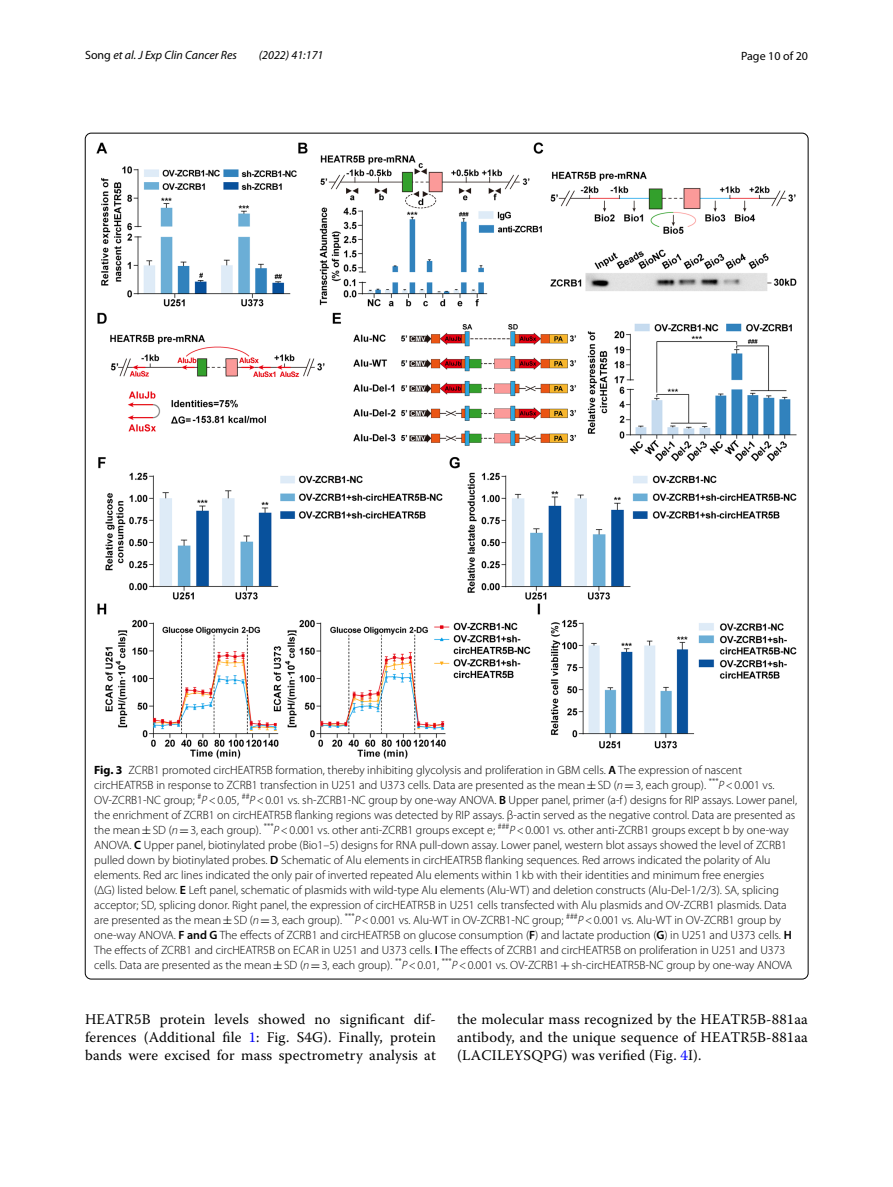
<style>
.page{position:relative;width:893px;height:1187px;background:#fff}
.page>*{position:absolute;margin:0;border:0;box-sizing:border-box;transform-origin:0 0}
.t1{font:14.7px/18px "Warnock Pro";letter-spacing:.01em;color:#000;text-align:justify}
.t2{font:300 12px/15px "Myriad Pro";color:#000}
.t3{font:italic 12px "Myriad Pro";color:#000}
.t4{font:12px "Myriad Pro";color:#000}
.s1{font-style:normal}
.s2{font-weight:700}
.s3{font-weight:600}
.s4{font-family:"MTSY";font-weight:400}
.s5{font-style:italic}
.s6{color:#00f}
</style>
<div class="page">
<img style="left:96px;top:142px;width:701px;height:616px">
<p class="t3" style="left:85px;top:48px;width:153px"><span class="s1">Song</span> et al. J Exp Clin Cancer Res</p>
<p class="t3" style="left:259px;top:48px;width:66px">(2022) 41:171</p>
<p class="t4" style="left:741px;top:48px;width:68px">Page 10 of 20</p>
<p class="t2" style="left:94px;top:762px;width:704px"><span class="s2">Fig. 3</span> ZCRB1 promoted circHEATR5B formation, thereby inhibiting glycolysis and proliferation in GBM cells. <span class="s3">A</span> The expression of nascent circHEATR5B in response to ZCRB1 transfection in U251 and U373 cells. Data are presented as the mean<span class="s4">±</span>SD (<span class="s5">n</span><span class="s4">=</span>3, each group). <sup>***</sup><span class="s5">P</span>&lt;0.001 vs.<br>OV-ZCRB1-NC group; <sup>#</sup><span class="s5">P</span>&lt;0.05, <sup>##</sup><span class="s5">P</span>&lt;0.01 vs. sh-ZCRB1-NC group by one-way ANOVA. <span class="s3">B</span> Upper panel, primer (a-f ) designs for RIP assays. Lower panel, the enrichment of ZCRB1 on circHEATR5B flanking regions was detected by RIP assays. β-actin served as the negative control. Data are presented as the mean<span class="s4">±</span>SD (<span class="s5">n</span><span class="s4">=</span>3, each group). <sup>***</sup><span class="s5">P</span>&lt;0.001 vs. other anti-ZCRB1 groups except e; <sup>###</sup><span class="s5">P</span>&lt;0.001 vs. other anti-ZCRB1 groups except b by one-way ANOVA. <span class="s3">C</span> Upper panel, biotinylated probe (Bio1–5) designs for RNA pull-down assay. Lower panel, western blot assays showed the level of ZCRB1 pulled down by biotinylated probes. <span class="s3">D</span> Schematic of Alu elements in circHEATR5B flanking sequences. Red arrows indicated the polarity of Alu elements. Red arc lines indicated the only pair of inverted repeated Alu elements within 1 kb with their identities and minimum free energies<br>(ΔG) listed below. <span class="s3">E</span> Left panel, schematic of plasmids with wild-type Alu elements (Alu-WT) and deletion constructs (Alu-Del-1/2/3). SA, splicing acceptor; SD, splicing donor. Right panel, the expression of circHEATR5B in U251 cells transfected with Alu plasmids and OV-ZCRB1 plasmids. Data are presented as the mean<span class="s4">±</span>SD (<span class="s5">n</span><span class="s4">=</span>3, each group). <sup>***</sup><span class="s5">P</span>&lt;0.001 vs. Alu-WT in OV-ZCRB1-NC group; <sup>###</sup><span class="s5">P</span>&lt;0.001 vs. Alu-WT in OV-ZCRB1 group by one-way ANOVA. <span class="s3">F and G</span> The effects of ZCRB1 and circHEATR5B on glucose consumption (<span class="s3">F</span>) and lactate production (<span class="s3">G</span>) in U251 and U373 cells. <span class="s3">H </span>The effects of ZCRB1 and circHEATR5B on ECAR in U251 and U373 cells. <span class="s3">I</span> The effects of ZCRB1 and circHEATR5B on proliferation in U251 and U373 cells. Data are presented as the mean<span class="s4">±</span>SD (<span class="s5">n</span><span class="s4">=</span>3, each group). <sup>**</sup><span class="s5">P</span>&lt;0.01, <sup>***</sup><span class="s5">P</span>&lt;0.001 vs. OV-ZCRB1<span class="s4">+</span>sh-circHEATR5B-NC group by one-way ANOVA</p>
<p class="t1" style="left:85px;top:1010px;width:352px">HEATR5B protein levels showed no significant dif&shy;ferences (Additional file <span class="s6">1</span>: Fig. S4G). Finally, protein bands were excised for mass spectrometry analysis at</p>
<p class="t1" style="left:457px;top:1010px;width:352px">the molecular mass recognized by the HEATR5B-881aa antibody, and the unique sequence of HEATR5B-881aa (LACILEYSQPG) was verified (Fig. <span class="s6">4</span>I).</p>
</div>
